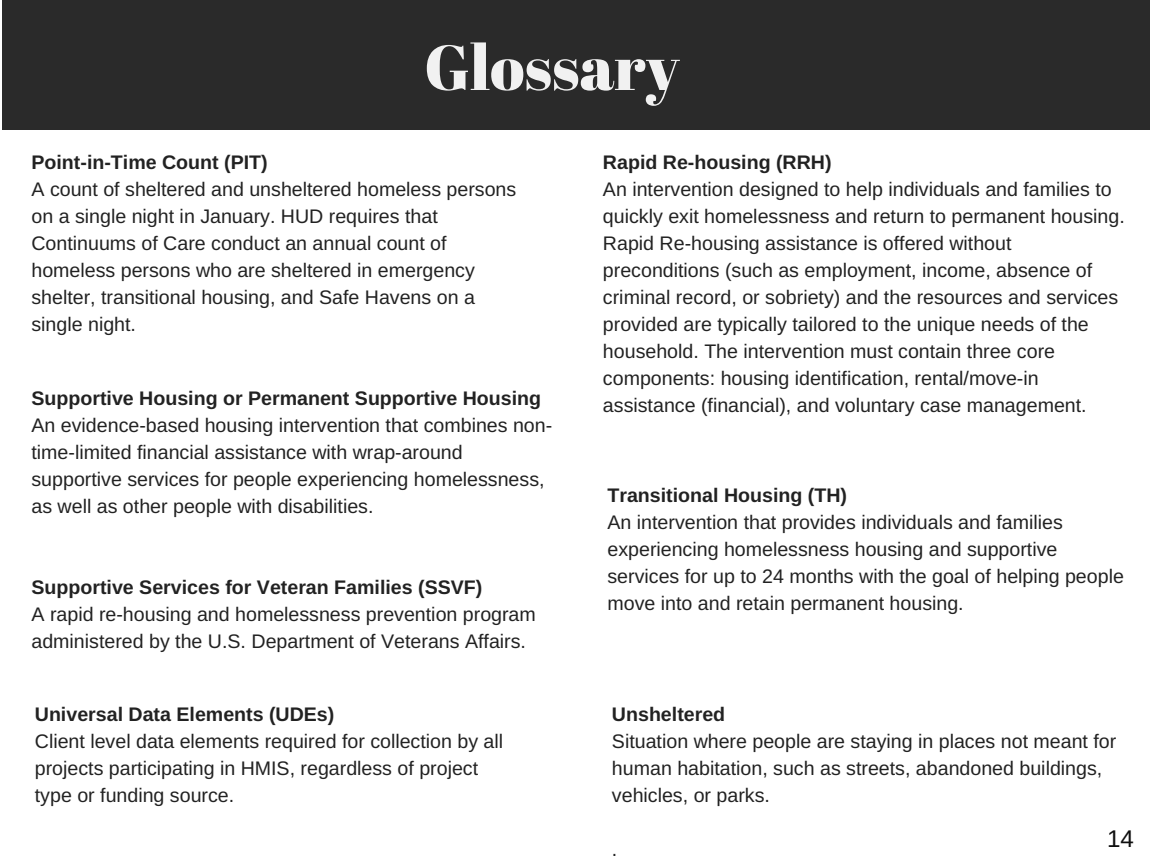
<style>
.page{position:relative;width:1152px;height:864px;background:#fff}
.page>*{position:absolute;margin:0;border:0;box-sizing:border-box;transform-origin:0 0}
.t1{font:63.45px "Abril Fatface";color:#f1f1f1}
.t2{font:24.15px "Arimo";color:#0f0f0f}
.t3{font:19.65px/27px "Arimo";color:#222}
.t4{font:700 19.65px "Arimo";color:#222}
</style>
<div class="page">
<div style="left:2px;top:0;width:1148px;height:129px;background:#2a2a2a"></div>
<h1 class="t1" style="left:424px;top:23px;width:257px">Glossary</h1>
<p class="t4" style="left:31px;top:151px;width:238px">Point-in-Time Count (PIT)</p>
<p class="t3" style="left:31px;top:175px;width:486px">A count of sheltered and unsheltered homeless persons on a single night in January. HUD requires that Continuums of Care conduct an annual count of homeless persons who are sheltered in emergency shelter, transitional housing, and Safe Havens on a single night.</p>
<p class="t4" style="left:31px;top:387px;width:511px">Supportive Housing or Permanent Supportive Housing</p>
<p class="t3" style="left:31px;top:412px;width:522px">An evidence-based housing intervention that combines non&shy;time-limited financial assistance with wrap-around supportive services for people experiencing homelessness, as well as other people with disabilities.</p>
<p class="t4" style="left:31px;top:576px;width:452px">Supportive Services for Veteran Families (SSVF)</p>
<p class="t3" style="left:31px;top:601px;width:506px">A rapid re-housing and homelessness prevention program administered by the U.S. Department of Veterans Affairs.</p>
<p class="t4" style="left:35px;top:703px;width:301px">Universal Data Elements (UDEs)</p>
<p class="t3" style="left:35px;top:728px;width:470px">Client level data elements required for collection by all projects participating in HMIS, regardless of project type or funding source.</p>
<p class="t4" style="left:603px;top:151px;width:230px">Rapid Re-housing (RRH)</p>
<p class="t3" style="left:603px;top:175px;width:523px">An intervention designed to help individuals and families to quickly exit homelessness and return to permanent housing.<br>Rapid Re-housing assistance is offered without preconditions (such as employment, income, absence of criminal record, or sobriety) and the resources and services provided are typically tailored to the unique needs of the household. The intervention must contain three core components: housing identification, rental/move-in assistance (financial), and voluntary case management.</p>
<p class="t4" style="left:607px;top:484px;width:241px">Transitional Housing (TH)</p>
<p class="t3" style="left:607px;top:508px;width:518px">An intervention that provides individuals and families experiencing homelessness housing and supportive services for up to 24 months with the goal of helping people move into and retain permanent housing.</p>
<p class="t4" style="left:612px;top:703px;width:115px">Unsheltered</p>
<p class="t3" style="left:612px;top:728px;width:506px">Situation where people are staying in places not meant for human habitation, such as streets, abandoned buildings, vehicles, or parks.</p>
<p class="t3" style="left:612px;top:836px;width:7px">.</p>
<p class="t2" style="left:1107px;top:825px;width:28px">14</p>
</div>
